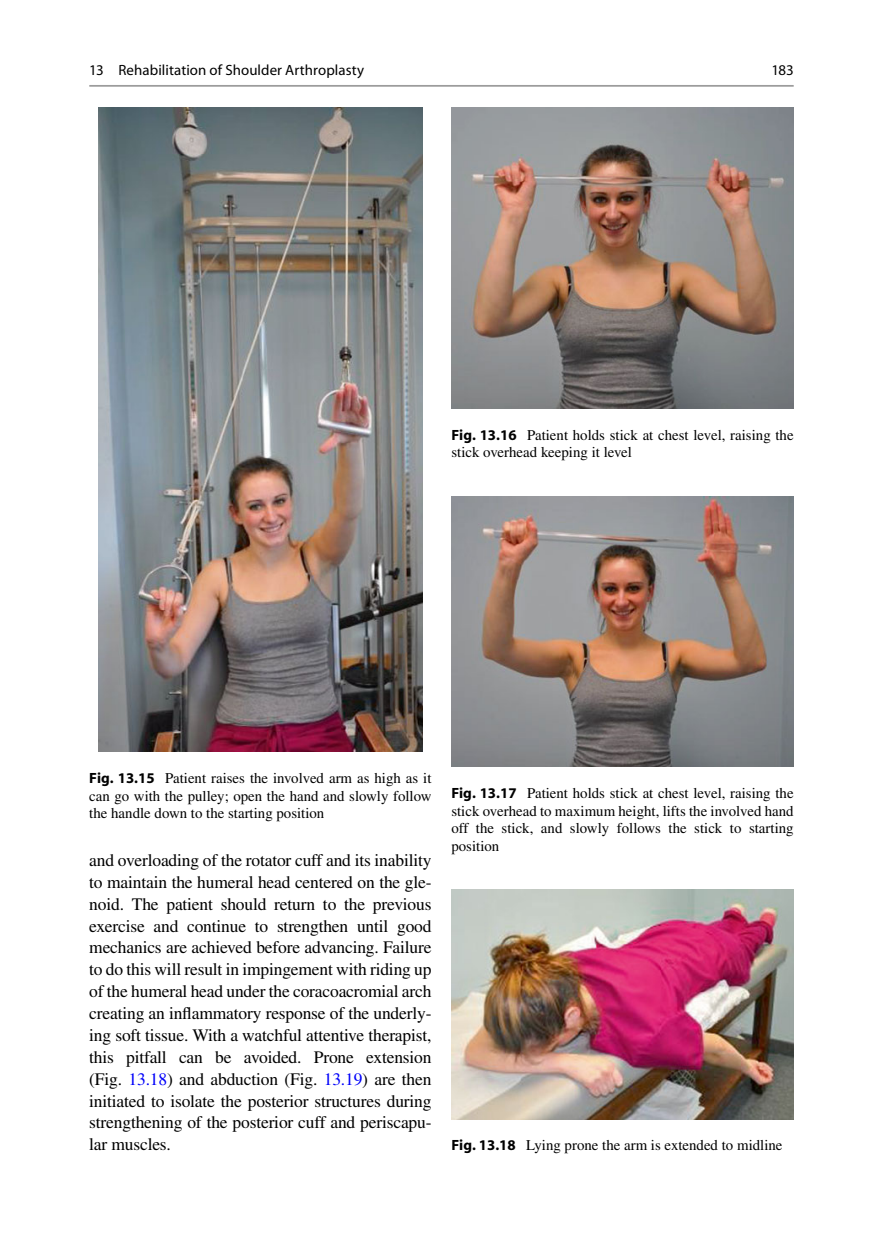
<style>
.page{position:relative;width:883px;height:1260px;background:#fff}
.page>*{position:absolute;margin:0;border:0;box-sizing:border-box;transform-origin:0 0}
.t1{font:17.5px/21.9px "Njkryq Times";letter-spacing:-.01em;color:#000;text-align:justify}
.t2{font:14.88px/17.5px "Njkryq Times";color:#000;text-align:justify}
.t3{font:14.88px "Nfdkpf Myriad";letter-spacing:.005em;color:#000}
.s1{font-family:"Qrhfgx Myriad";font-weight:700}
.s2{color:#0000fa}
</style>
<div class="page">
<img style="left:99px;top:107px;width:323px;height:645px">
<img style="left:451px;top:107px;width:343px;height:302px">
<img style="left:451px;top:496px;width:343px;height:271px">
<img style="left:451px;top:889px;width:343px;height:230px">
<hr style="left:89px;top:85px;width:705px;height:2px;background:#9c9c9c">
<p class="t3" style="left:89px;top:64px;width:276px">13 Rehabilitation of Shoulder Arthroplasty</p>
<p class="t3" style="left:772px;top:64px;width:24px">183</p>
<p class="t2" style="left:451px;top:428px;width:344px"><span class="s1">Fig. 13.16</span> Patient holds stick at chest level, raising the stick overhead keeping it level</p>
<p class="t2" style="left:89px;top:771px;width:344px"><span class="s1">Fig. 13.15</span> Patient raises the involved arm as high as it can go with the pulley; open the hand and slowly follow the handle down to the starting position</p>
<p class="t1" style="left:89px;top:851px;width:344px">and overloading of the rotator cuff and its inability to maintain the humeral head centered on the gle&shy;noid. The patient should return to the previous exercise and continue to strengthen until good mechanics are achieved before advancing. Failure to do this will result in impingement with riding up of the humeral head under the coracoacromial arch creating an inflammatory response of the underly&shy;ing soft tissue. With a watchful attentive therapist, this pitfall can be avoided. Prone extension (Fig. <span class="s2">13.18</span> ) and abduction (Fig. <span class="s2">13.19</span> ) are then initiated to isolate the posterior structures during strengthening of the posterior cuff and periscapu&shy;lar muscles.</p>
<p class="t2" style="left:451px;top:786px;width:344px"><span class="s1">Fig. 13.17</span> Patient holds stick at chest level, raising the stick overhead to maximum height, lifts the involved hand off the stick, and slowly follows the stick to starting position</p>
<p class="t2" style="left:451px;top:1138px;width:333px"><span class="s1">Fig. 13.18</span> Lying prone the arm is extended to midline</p>
</div>
